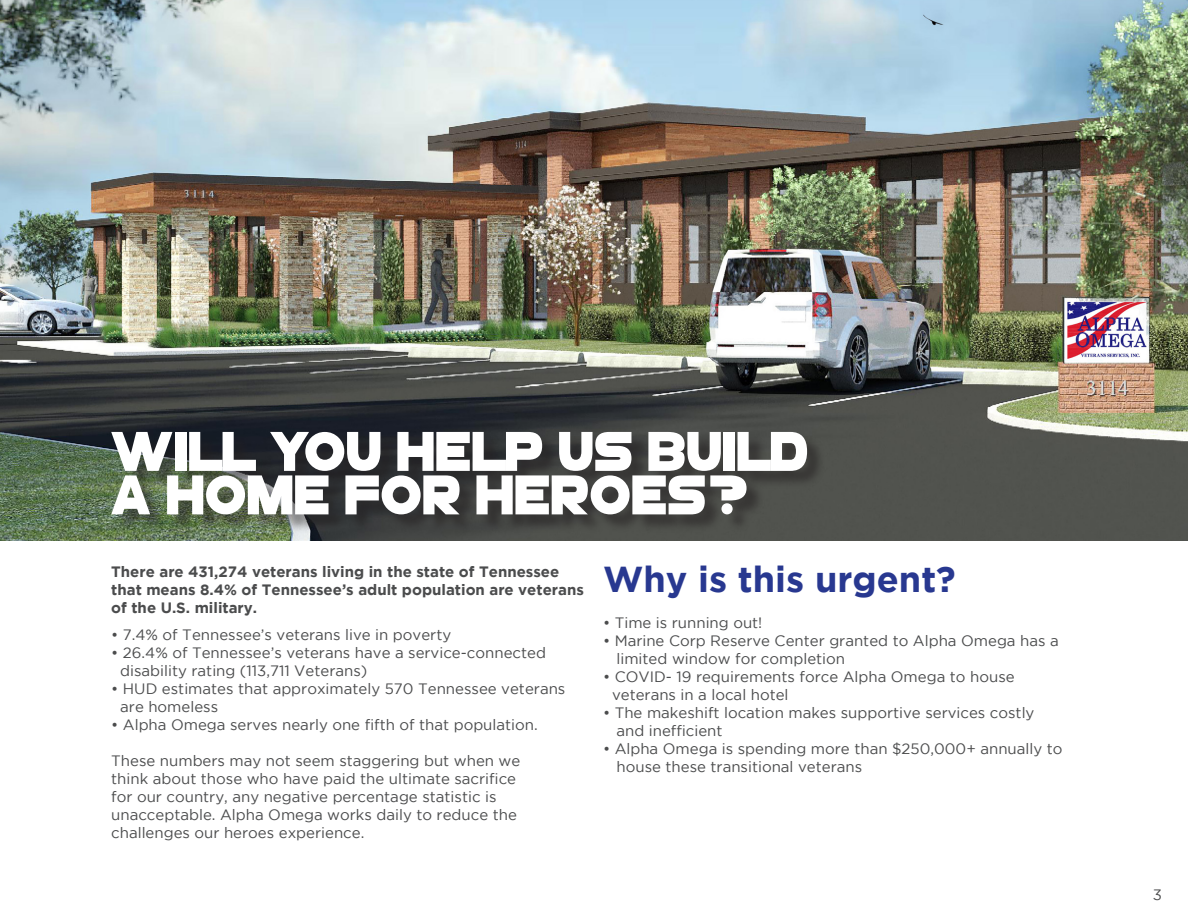
<style>
.page{position:relative;width:1188px;height:918px;background:#fff}
.page>*{position:absolute;margin:0;border:0;box-sizing:border-box;transform-origin:0 0}
.t1{font:57px "Go Go Poster Punch";color:#fff}
.t2{font:700 36px "Gotham";color:#283890}
.t3{font:15px/18px "Gotham";color:#4b4c4d}
.t4{font:700 15px/18px "Gotham";color:#4b4c4d}
</style>
<div class="page">
<img style="left:0;top:0;width:1188px;height:541px">
<div style="left:114px;top:434px;width:712px;height:99px;background:#231f20;opacity:.55"></div>
<p class="t1" style="left:111px;top:412px;width:700px">WILL YOU HELP US BUILD</p>
<p class="t1" style="left:111px;top:456px;width:640px">A HOME FOR HEROES?</p>
<p class="t4" style="left:111px;top:562px;width:474px">There are 431,274 veterans living in the state of Tennessee that means 8.4% of Tennessee’s adult population are veterans of the U.S. military.</p>
<p class="t3" style="left:111px;top:625px;width:342px">• 7.4% of Tennessee’s veterans live in poverty</p>
<p class="t3" style="left:111px;top:643px;width:436px">• 26.4% of Tennessee’s veterans have a service-connected</p>
<p class="t3" style="left:120px;top:661px;width:249px">disability rating (113,711 Veterans)</p>
<p class="t3" style="left:111px;top:679px;width:456px">• HUD estimates that approximately 570 Tennessee veterans</p>
<p class="t3" style="left:120px;top:697px;width:99px">are homeless</p>
<p class="t3" style="left:111px;top:715px;width:428px">• Alpha Omega serves nearly one fifth of that population.</p>
<p class="t3" style="left:111px;top:751px;width:411px">These numbers may not seem staggering but when we</p>
<p class="t3" style="left:111px;top:769px;width:406px">think about those who have paid the ultimate sacrifice</p>
<p class="t3" style="left:111px;top:787px;width:407px">for our country, any negative percentage statistic is unacceptable. Alpha Omega works daily to reduce the challenges our heroes experience.</p>
<p class="t2" style="left:603px;top:558px;width:354px">Why is this urgent?</p>
<p class="t3" style="left:603px;top:613px;width:161px">• Time is running out!</p>
<p class="t3" style="left:603px;top:631px;width:457px">• Marine Corp Reserve Center granted to Alpha Omega has a</p>
<p class="t3" style="left:616px;top:649px;width:230px">limited window for completion</p>
<p class="t3" style="left:603px;top:667px;width:413px">• COVID- 19 requirements force Alpha Omega to house</p>
<p class="t3" style="left:612px;top:685px;width:178px">veterans in a local hotel</p>
<p class="t3" style="left:603px;top:703px;width:433px">• The makeshift location makes supportive services costly</p>
<p class="t3" style="left:616px;top:721px;width:108px">and inefficient</p>
<p class="t3" style="left:603px;top:739px;width:461px">• Alpha Omega is spending more than $250,000+ annually to</p>
<p class="t3" style="left:616px;top:757px;width:247px">house these transitional veterans</p>
<p class="t3" style="left:1153px;top:885px;width:11px">3</p>
</div>
